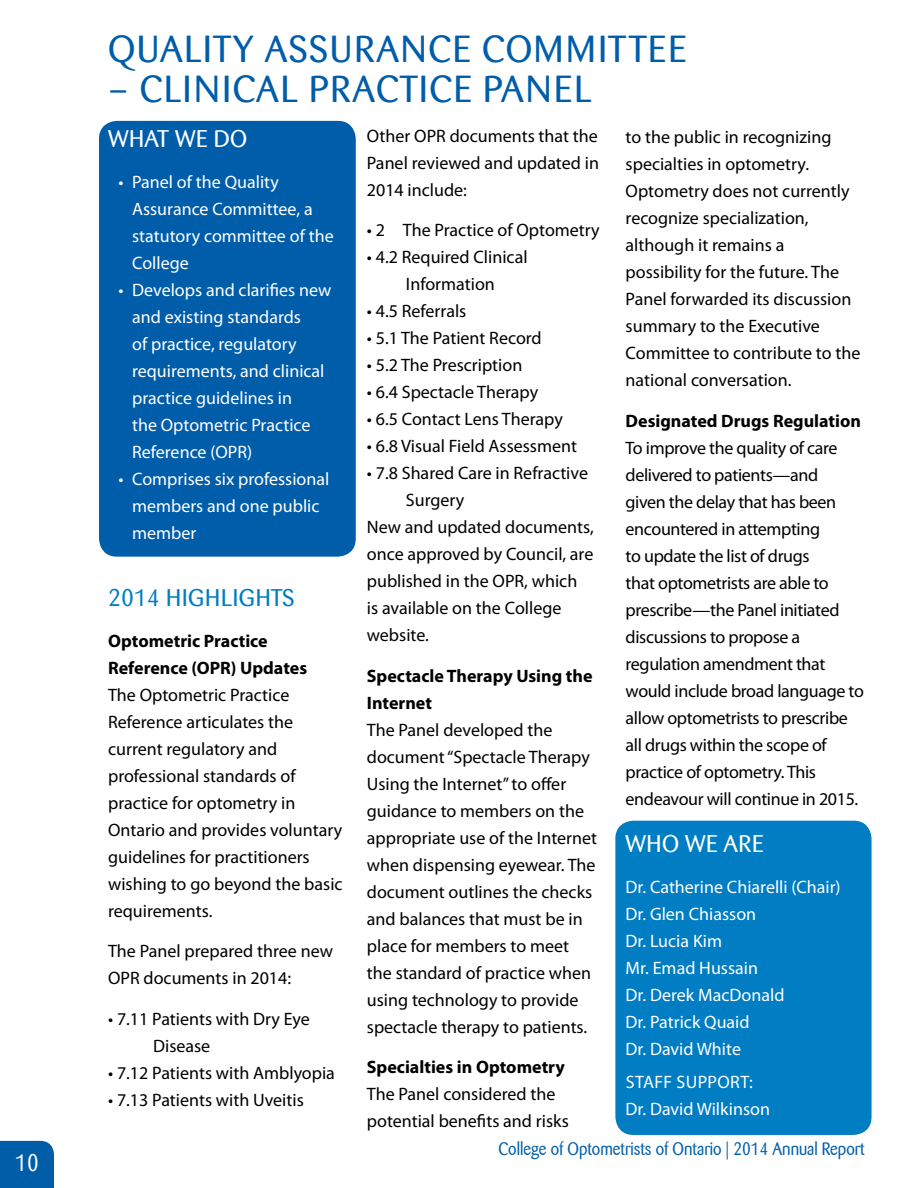
<style>
.page{position:relative;width:918px;height:1188px;background:#fff}
.page>*{position:absolute;margin:0;border:0;box-sizing:border-box;transform-origin:0 0}
.t1{font:37.5px "Barmeno";letter-spacing:.045em;color:#005daa}
.t2{font:24px "Barmeno";letter-spacing:.02em;color:#fff}
.t3{font:24px "Barmeno";letter-spacing:.01em;color:#007dc3}
.t4{font:24px "Barmeno";letter-spacing:.02em;color:#fff;scale:.9 1}
.t5{font:18px/27px "Myriad Pro";color:#000}
.t6{font:18px/27px "Myriad Pro";color:#fff}
.t7{font:18px/27px "Myriad Pro";letter-spacing:-.02em;color:#000}
.t8{font:700 18px/27px "Myriad Pro";color:#000}
.t9{font:18px "Barmeno";color:#005ea9;scale:.9 1}
</style>
<div class="page">
<div style="left:0;top:1141px;width:54px;height:47px;background:#005ea9"></div>
<div style="left:615px;top:821px;width:257px;height:314px;background:#007dc3;border-radius:18px"></div>
<div style="left:99px;top:121px;width:257px;height:436px;background:#005daa;border-radius:18px"></div>
<h2 class="t4" style="left:15px;top:1149px;width:28px">10</h2>
<h1 class="t1" style="left:108px;top:27px;width:204px">QUALITY ASSURANCE</h1>
<h1 class="t1" style="left:482px;top:27px;width:54px">COMM</h1>
<h1 class="t1" style="left:598px;top:27px;width:30px">ITTEE</h1>
<h1 class="t1" style="left:108px;top:68px;width:147px">– CLIN ICAL</h1>
<h1 class="t1" style="left:309px;top:68px;width:44px">PRACT</h1>
<h1 class="t1" style="left:419px;top:68px;width:106px">ICE PANEL</h1>
<p class="t5" style="left:626px;top:124px;width:236px">to the public in recognizing specialties in optometry.<br>Optometry does not currently recognize specialization, although it remains a possibility for the future. The<br>Panel forwarded its discussion summary to the Executive<br>Committee to contribute to the national conversation.</p>
<p class="t8" style="left:626px;top:407px;width:237px">Designated Drugs Regulation</p>
<p class="t7" style="left:626px;top:434px;width:240px">To improve the quality of care delivered to patients—and<br>given the delay that has been encountered in attempting<br>to update the list of drugs<br>that optometrists are able to prescribe—the Panel initiated discussions to propose a regulation amendment that would include broad language to allow optometrists to prescribe all drugs within the scope of practice of optometry. This endeavour will continue in 2015.</p>
<h2 class="t2" style="left:626px;top:830px;width:126px">WHO WE ARE</h2>
<p class="t6" style="left:626px;top:873px;width:217px">Dr. Catherine Chiarelli (Chair)<br>Dr. Glen Chiasson<br>Dr. Lucia Kim<br>Mr. Emad Hussain<br>Dr. Derek MacDonald<br>Dr. Patrick Quaid<br>Dr. David White</p>
<p class="t6" style="left:626px;top:1069px;width:20px">Staff</p>
<p class="t6" style="left:676px;top:1069px;width:12px">support</p>
<p class="t5" style="left:367px;top:122px;width:234px;text-align:justify">Other OPR documents that the Panel reviewed and updated in 2014 include:</p>
<p class="t5" style="left:367px;top:217px;width:234px">• 2 The Practice of Optometry</p>
<p class="t5" style="left:367px;top:244px;width:162px;text-align:center">• 4.2 Required Clinical<br>Information</p>
<p class="t5" style="left:367px;top:298px;width:101px">• 4.5 Referrals</p>
<p class="t5" style="left:367px;top:325px;width:176px">• 5.1 The Patient Record</p>
<p class="t5" style="left:367px;top:352px;width:157px">• 5.2 The Prescription</p>
<p class="t5" style="left:367px;top:379px;width:173px">• 6.4 Spectacle Therapy</p>
<p class="t5" style="left:367px;top:406px;width:198px">• 6.5 Contact Lens Therapy</p>
<p class="t5" style="left:367px;top:433px;width:212px">• 6.8 Visual Field Assessment</p>
<p class="t5" style="left:367px;top:460px;width:223px">• 7.8 Shared Care in Refractive</p>
<p class="t5" style="left:406px;top:487px;width:60px">Surgery</p>
<p class="t5" style="left:367px;top:514px;width:228px">New and updated documents,</p>
<p class="t5" style="left:367px;top:541px;width:228px">once approved by Council, are</p>
<p class="t5" style="left:367px;top:568px;width:212px">published in the OPR, which</p>
<p class="t5" style="left:367px;top:595px;width:196px">is available on the College</p>
<p class="t5" style="left:367px;top:622px;width:64px">website.</p>
<p class="t8" style="left:367px;top:662px;width:227px">Spectacle Therapy Using the<br>Internet</p>
<p class="t5" style="left:367px;top:716px;width:232px">The Panel developed the document “Spectacle Therapy<br>Using the Internet” to offer guidance to members on the appropriate use of the Internet when dispensing eyewear. The document outlines the checks and balances that must be in place for members to meet the standard of practice when using technology to provide spectacle therapy to patients.</p>
<p class="t8" style="left:367px;top:1053px;width:199px">Specialties in Optometry</p>
<p class="t5" style="left:367px;top:1081px;width:203px">The Panel considered the potential benefits and risks</p>
<h2 class="t2" style="left:108px;top:125px;width:35px">WHAT</h2>
<h2 class="t2" style="left:175px;top:125px;width:69px">WE DO</h2>
<p class="t6" style="left:132px;top:168px;width:203px;text-indent:-14px">• Panel of the Quality<br>Assurance Committee, a statutory committee of the<br>College</p>
<p class="t6" style="left:132px;top:276px;width:201px;text-indent:-14px">• Develops and clarifies new and existing standards<br>of practice, regulatory requirements, and clinical practice guidelines in<br>the Optometric Practice<br>Reference (OPR)</p>
<p class="t6" style="left:132px;top:465px;width:199px;text-indent:-14px">• Comprises six professional members and one public member</p>
<h2 class="t3" style="left:108px;top:584px;width:96px">2014 HIGHL</h2>
<h2 class="t3" style="left:233px;top:584px;width:21px">IGHTS</h2>
<p class="t8" style="left:108px;top:627px;width:201px">Optometric Practice<br>Reference (OPR) Updates</p>
<p class="t5" style="left:108px;top:681px;width:236px">The Optometric Practice<br>Reference articulates the current regulatory and professional standards of practice for optometry in<br>Ontario and provides voluntary guidelines for practitioners wishing to go beyond the basic requirements.</p>
<p class="t5" style="left:108px;top:938px;width:226px">The Panel prepared three new<br>OPR documents in 2014:</p>
<p class="t5" style="left:153px;top:1005px;width:158px;text-indent:-45px">• 7.11 Patients with Dry Eye<br>Disease</p>
<p class="t5" style="left:108px;top:1059px;width:228px">• 7.12 Patients with Amblyopia</p>
<p class="t5" style="left:108px;top:1086px;width:197px">• 7.13 Patients with Uveitis</p>
<p class="t6" style="left:626px;top:1069px;width:146px;text-indent:124px">:<br>Dr. David Wilkinson</p>
<p class="t9" style="left:498px;top:1138px;width:408px">COLLEGE OF OPTOMETRISTS OF ONTARIO | 2014 ANNUAL REPORT</p>
</div>
